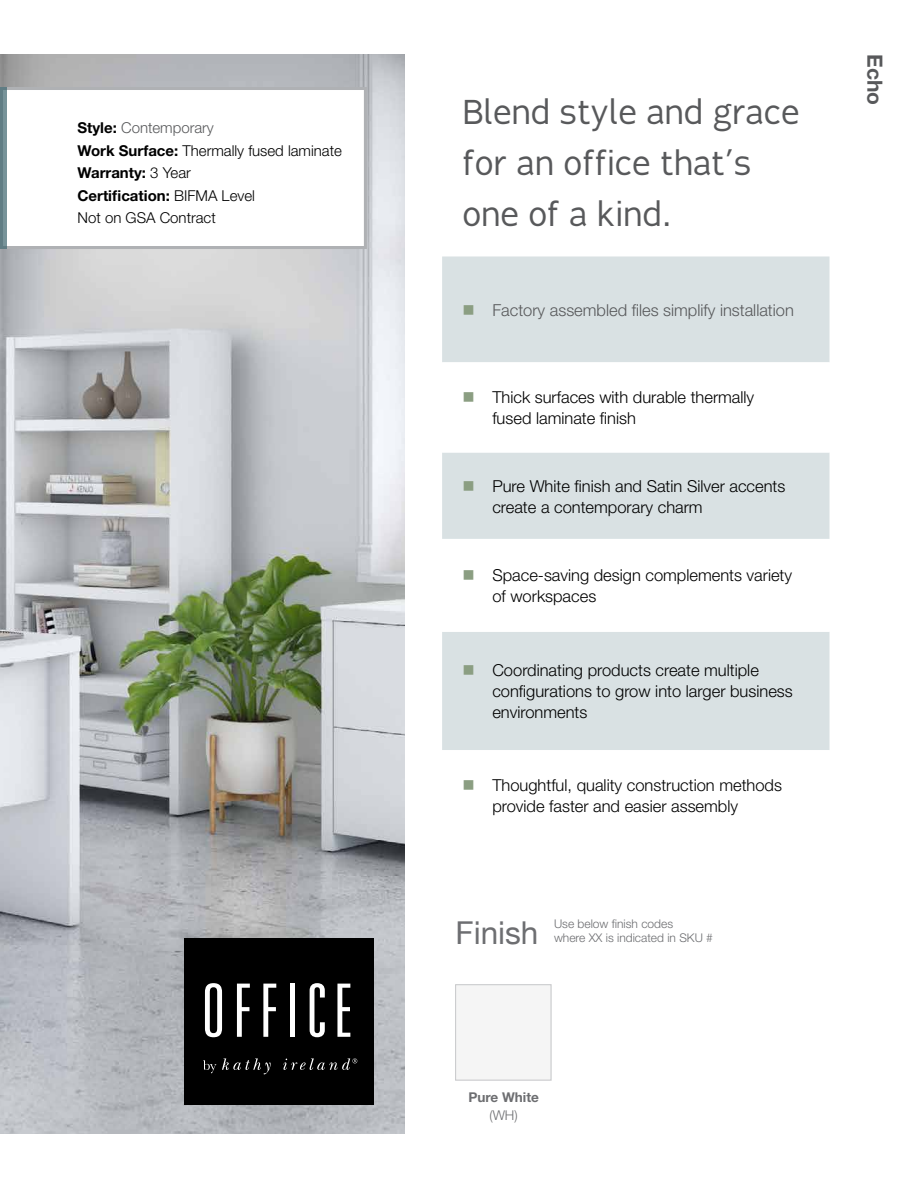
<style>
.page{position:relative;width:918px;height:1188px;background:#fff}
.page>*{position:absolute;margin:0;border:0;box-sizing:border-box;transform-origin:0 0}
.t1{font:300 ultra-condensed 73.65px "Univers LT Std";letter-spacing:.1em;color:#fff}
.t2{font:33px/51px "Fabrica";color:#58595b}
.t3{font:31.5px "Helvetica Neue";color:#6d6e71}
.t4{font:700 21px "Helvetica Neue";color:#58595b}
.t5{font:300 16.5px/21px "Helvetica Neue";color:#000}
.t6{font:300 16.5px "Helvetica Neue";color:#58595b}
.t7{font:300 15px/22.5px "Helvetica Neue";color:#000}
.t8{font:700 13.5px "Helvetica Neue";color:#6d6e71}
.t9{font:300 13.5px "Helvetica Neue";color:#6d6e71}
.t10{font:300 12px/13.5px "Helvetica Neue";color:#6d6e71}
.s1{font-weight:700}
.s2{color:#58595b}
.s3{color:#8b9e82}
</style>
<div class="page">
<img style="left:0;top:54px;width:405px;height:1080px">
<div style="left:2px;top:89px;width:363px;height:159px;background:#fff"></div>
<div style="left:0;top:87px;width:367px;height:162px;border:3px solid #afb1b4"></div>
<svg style="left:0;top:87px;width:7px;height:162px"></svg>
<div style="left:442px;top:256px;width:388px;height:106px;background:#d9e1e3"></div>
<svg style="left:442px;top:453px;width:388px;height:297px;fill:#d9e1e3"></svg>
<div style="left:455px;top:984px;width:96px;height:96px;border:1px solid #c7c8ca"></div>
<div style="left:184px;top:938px;width:189px;height:167px;background:#000"></div>
<svg style="left:203px;top:1060px;width:13px;height:13px"></svg>
<svg style="left:222px;top:1058px;width:49px;height:16px"></svg>
<svg style="left:283px;top:1058px;width:74px;height:12px"></svg>
<p class="t7" style="left:77px;top:117px;width:266px"><span class="s1">Style:</span> <span class="s2">Contemporary<br></span><span class="s1">Work Surface:</span> Thermally fused laminate<br><span class="s1">Warranty:</span> 3 Year<br><span class="s1">Certification:</span> BIFMA Level<br>Not on GSA Contract</p>
<h1 class="t1" style="left:201px;top:972px;width:153px">OFFICE</h1>
<h2 class="t2" style="left:462px;top:86px;width:339px">Blend style and grace for an office that’s one of a kind.</h2>
<p class="t6" style="left:462px;top:300px;width:333px"><span class="s3">■</span> Factory assembled files simplify installation</p>
<p class="t5" style="left:492px;top:387px;width:263px;text-indent:-30px"><span class="s3">■</span> Thick surfaces with durable thermally fused laminate finish</p>
<p class="t5" style="left:492px;top:475px;width:295px;text-indent:-30px"><span class="s3">■</span> Pure White finish and Satin Silver accents create a contemporary charm</p>
<p class="t5" style="left:492px;top:565px;width:301px;text-indent:-30px"><span class="s3">■</span> Space-saving design complements variety of workspaces</p>
<p class="t5" style="left:492px;top:660px;width:302px;text-indent:-30px"><span class="s3">■</span> Coordinating products create multiple configurations to grow into larger business environments</p>
<p class="t5" style="left:492px;top:774px;width:291px;text-indent:-30px"><span class="s3">■</span> Thoughtful, quality construction methods provide faster and easier assembly</p>
<h3 class="t3" style="left:456px;top:910px;width:84px">Finish</h3>
<p class="t10" style="left:554px;top:917px;width:160px">Use below finish codes<br>where XX is indicated in SKU #</p>
<p class="t8" style="left:468px;top:1089px;width:72px">Pure White</p>
<p class="t9" style="left:489px;top:1107px;width:30px">(WH)</p>
<p class="t4" style="left:888px;top:54px;width:52px;rotate:90deg">Echo</p>
</div>
